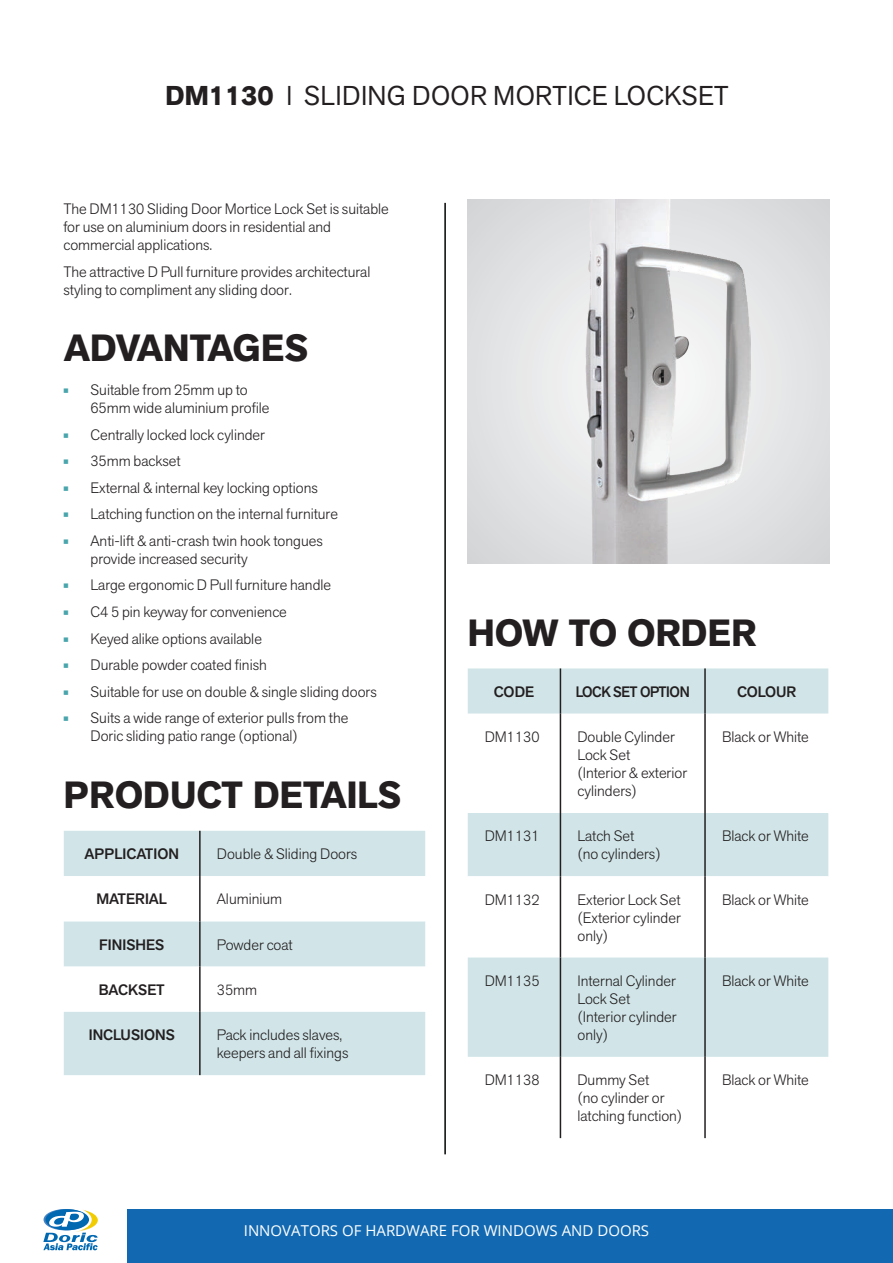
<style>
.page{position:relative;width:893px;height:1263px;background:#fff}
.page>*{position:absolute;margin:0;border:0;box-sizing:border-box;transform-origin:0 0}
.Headers{font:700 37.5px "Akzid Grtsk Next";color:#231f20}
.t1{font:27px "Akzid Grtsk Next";letter-spacing:.01em;color:#231f20}
.t2{font:300 15px/18px "Akzid Grtsk Next";color:#231f20}
.t3{font:500 15px "Akzid Grtsk Next";color:#231f20}
.t4{font:15px "Open Sans";color:#fff}
.t5{font:500 15px "Akzid Grtsk Next";letter-spacing:-.03em;color:#231f20;scale:.95 1}
.s1{font-weight:700}
.s2{font-weight:900;color:#48a5ac}
</style>
<div class="page">
<div style="left:128px;top:1209px;width:765px;height:54px;background:#1269b2"></div>
<svg style="left:43px;top:1209px;width:55px;height:41px"></svg>
<hr style="left:444px;top:203px;width:2px;height:951px;background:#020304">
<div style="left:64px;top:831px;width:361px;height:45px;background:#d1e5e8"></div>
<div style="left:64px;top:921px;width:361px;height:46px;background:#d1e5e8"></div>
<div style="left:64px;top:1012px;width:361px;height:63px;background:#d1e5e8"></div>
<hr style="left:199px;top:831px;width:2px;height:45px;background:#231f20">
<hr style="left:199px;top:876px;width:2px;height:45px;background:#231f20">
<hr style="left:199px;top:921px;width:2px;height:45px;background:#231f20">
<hr style="left:199px;top:966px;width:2px;height:46px;background:#231f20">
<hr style="left:199px;top:1012px;width:2px;height:63px;background:#231f20">
<div style="left:468px;top:668px;width:360px;height:46px;background:#d1e5e8"></div>
<svg style="left:468px;top:714px;width:360px;height:424px"></svg>
<div style="left:468px;top:957px;width:360px;height:100px;background:#d1e5e8"></div>
<hr style="left:560px;top:668px;width:1px;height:46px;background:#231f20">
<hr style="left:704px;top:668px;width:2px;height:46px;background:#231f20">
<hr style="left:560px;top:714px;width:1px;height:99px;background:#231f20">
<hr style="left:704px;top:714px;width:2px;height:99px;background:#231f20">
<hr style="left:560px;top:813px;width:1px;height:63px;background:#231f20">
<hr style="left:704px;top:813px;width:2px;height:63px;background:#231f20">
<hr style="left:560px;top:876px;width:1px;height:81px;background:#231f20">
<hr style="left:704px;top:876px;width:2px;height:81px;background:#231f20">
<hr style="left:560px;top:957px;width:1px;height:100px;background:#231f20">
<hr style="left:704px;top:957px;width:2px;height:100px;background:#231f20">
<hr style="left:560px;top:1057px;width:1px;height:81px;background:#231f20">
<hr style="left:704px;top:1057px;width:2px;height:81px;background:#231f20">
<div style="left:468px;top:199px;width:361px;height:364px;background:#e1e2e3"></div>
<img style="left:585px;top:199px;width:165px;height:364px">
<p class="t1" style="left:165px;top:78px;width:565px"><span class="s1">DM1130</span> l SLIDING DOOR MORTICE LOCKSET</p>
<p class="t2" style="left:64px;top:200px;width:327px">The DM1130 Sliding Door Mortice Lock Set is suitable for use on aluminium doors in residential and commercial applications.</p>
<p class="t2" style="left:64px;top:262px;width:308px">The attractive D Pull furniture provides architectural styling to compliment any sliding door.</p>
<p class="Headers" style="left:64px;top:324px;width:246px">ADVANTAGES</p>
<p class="t2" style="left:91px;top:381px;width:181px;text-indent:-27px"><span class="s2">•</span> Suitable from 25mm up to<br>65mm wide aluminium profile</p>
<p class="t2" style="left:64px;top:426px;width:203px"><span class="s2">•</span> Centrally locked lock cylinder</p>
<p class="t2" style="left:64px;top:452px;width:119px"><span class="s2">•</span> 35mm backset</p>
<p class="t2" style="left:64px;top:479px;width:256px"><span class="s2">•</span> External &amp; internal key locking options</p>
<p class="t2" style="left:64px;top:505px;width:276px"><span class="s2">•</span> Latching function on the internal furniture</p>
<p class="t2" style="left:91px;top:532px;width:234px;text-indent:-27px"><span class="s2">•</span> Anti-lift &amp; anti-crash twin hook tongues provide increased security</p>
<p class="t2" style="left:64px;top:576px;width:269px"><span class="s2">•</span> Large ergonomic D Pull furniture handle</p>
<p class="t2" style="left:64px;top:603px;width:225px"><span class="s2">•</span> C4 5 pin keyway for convenience</p>
<p class="t2" style="left:64px;top:629px;width:200px"><span class="s2">•</span> Keyed alike options available</p>
<p class="t2" style="left:64px;top:656px;width:205px"><span class="s2">•</span> Durable powder coated finish</p>
<p class="t2" style="left:64px;top:682px;width:315px"><span class="s2">•</span> Suitable for use on double &amp; single sliding doors</p>
<p class="t2" style="left:91px;top:709px;width:259px;text-indent:-27px"><span class="s2">•</span> Suits a wide range of exterior pulls from the<br>Doric sliding patio range (optional)</p>
<p class="Headers" style="left:64px;top:770px;width:339px">PRODUCT DETAILS</p>
<p class="t3" style="left:85px;top:844px;width:96px">APPLICATION</p>
<p class="t2" style="left:217px;top:845px;width:142px">Double &amp; Sliding Doors</p>
<p class="t3" style="left:96px;top:889px;width:72px">MATERIAL</p>
<p class="t2" style="left:217px;top:890px;width:67px">Aluminium</p>
<p class="t3" style="left:99px;top:934px;width:67px">FINISHES</p>
<p class="t2" style="left:217px;top:935px;width:77px">Powder coat</p>
<p class="t3" style="left:99px;top:980px;width:67px">BACKSET</p>
<p class="t2" style="left:217px;top:980px;width:42px">35mm</p>
<p class="t3" style="left:89px;top:1025px;width:88px">INCLUSIONS</p>
<p class="t2" style="left:217px;top:1026px;width:133px">Pack includes slaves, keepers and all fixings</p>
<p class="Headers" style="left:468px;top:608px;width:290px">HOW TO ORDER</p>
<p class="t3" style="left:494px;top:682px;width:42px">CODE</p>
<p class="t5" style="left:576px;top:682px;width:121px">LOCK SET OPTION</p>
<p class="t3" style="left:737px;top:682px;width:61px">COLOUR</p>
<p class="t2" style="left:485px;top:728px;width:56px">DM1130</p>
<p class="t2" style="left:577px;top:728px;width:99px">Double Cylinder<br>Lock Set</p>
<p class="t2" style="left:577px;top:764px;width:111px">(Interior &amp; exterior cylinders)</p>
<p class="t2" style="left:722px;top:728px;width:88px">Black or White</p>
<p class="t2" style="left:485px;top:827px;width:56px">DM1131</p>
<p class="t2" style="left:577px;top:827px;width:58px">Latch Set</p>
<p class="t2" style="left:577px;top:845px;width:85px">(no cylinders)</p>
<p class="t2" style="left:485px;top:890px;width:56px">DM1132</p>
<p class="t2" style="left:577px;top:890px;width:105px">Exterior Lock Set</p>
<p class="t2" style="left:577px;top:908px;width:105px">(Exterior cylinder only)</p>
<p class="t2" style="left:485px;top:971px;width:56px">DM1135</p>
<p class="t2" style="left:577px;top:971px;width:100px">Internal Cylinder<br>Lock Set</p>
<p class="t2" style="left:577px;top:1007px;width:101px">(Interior cylinder only)</p>
<p class="t2" style="left:485px;top:1071px;width:56px">DM1138</p>
<p class="t2" style="left:577px;top:1071px;width:73px">Dummy Set</p>
<p class="t2" style="left:577px;top:1089px;width:106px">(no cylinder or latching function)</p>
<p class="t2" style="left:722px;top:827px;width:88px">Black or White</p>
<p class="t2" style="left:722px;top:890px;width:88px">Black or White</p>
<p class="t2" style="left:722px;top:971px;width:88px">Black or White</p>
<p class="t2" style="left:722px;top:1071px;width:88px">Black or White</p>
<p class="t4" style="left:244px;top:1220px;width:407px">INNOVATORS OF HARDWARE FOR WINDOWS AND DOORS</p>
</div>
